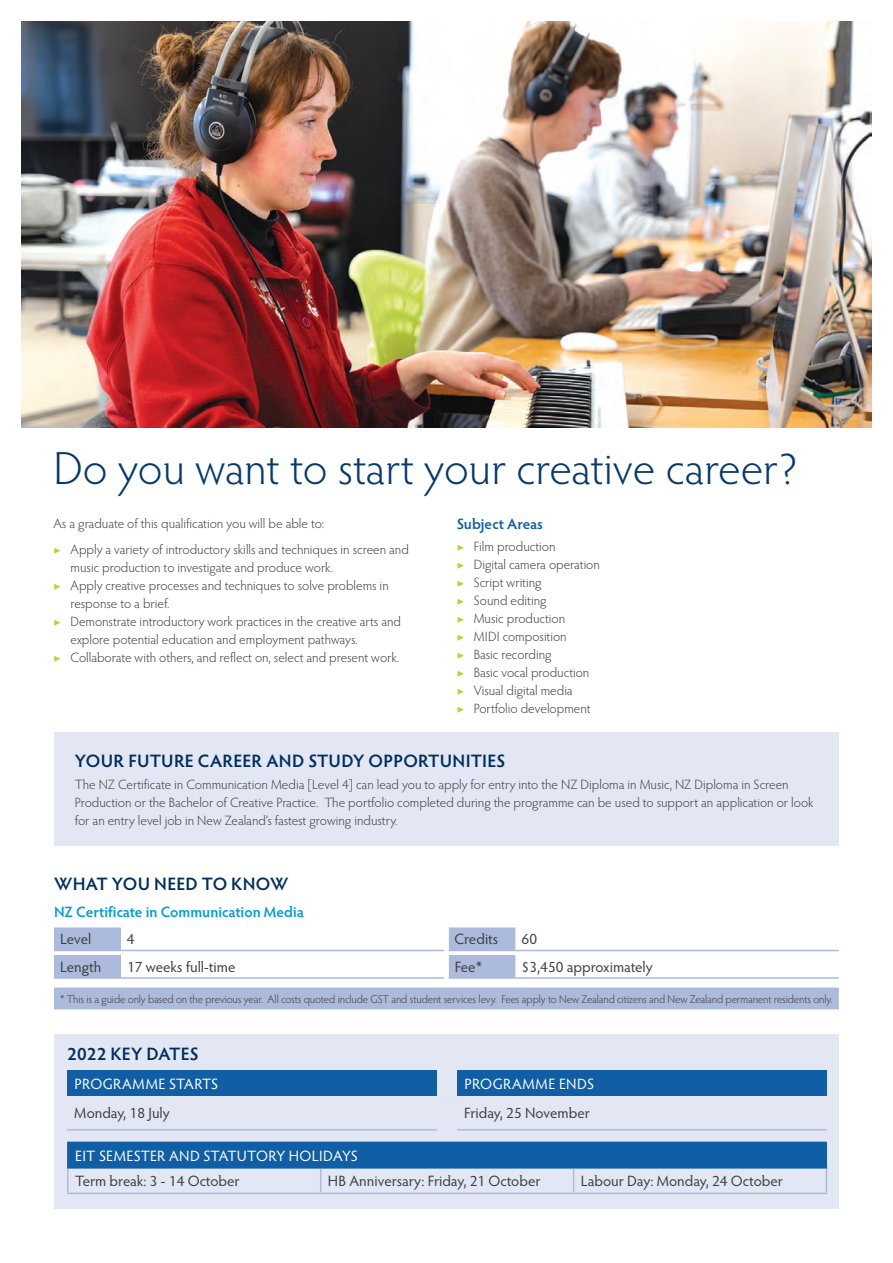
<style>
.page{position:relative;width:893px;height:1263px;background:#fff}
.page>*{position:absolute;margin:0;border:0;box-sizing:border-box;transform-origin:0 0}
.t1{font:300 46.5px "Hypatia Sans Pro";color:#06396d}
.t2{font:600 18px "Hypatia Sans Pro";letter-spacing:.01em;color:#002f5f}
.t3{font:15px "Hypatia Sans Pro";color:#3e3e3f}
.t4{font:15px "Hypatia Sans Pro";letter-spacing:.015em;color:#fff}
.t5{font:600 15px "Hypatia Sans Pro";color:#009dd5}
.t6{font:15px "Hypatia Sans Pro";letter-spacing:.035em;color:#fff}
.t7{font:600 15px "Hypatia Sans Pro";letter-spacing:-.005em;color:#105fa6}
.t8{font:300 13.5px/18px "Hypatia Sans Pro";color:#3e3e3f}
.t9{font:300 11.4px "Hypatia Sans Pro";letter-spacing:-.01em;color:#3e3e3f}
.s1{color:#bacf32}
</style>
<div class="page">
<div style="left:54px;top:732px;width:784px;height:114px;background:#e2e7f3"></div>
<svg style="left:54px;top:978px;width:785px;height:30px;fill:#acbbdc"></svg>
<svg style="left:54px;top:927px;width:785px;height:51px"></svg>
<hr style="left:54px;top:950px;width:67px;height:1px;background:#acbbdc">
<hr style="left:121px;top:950px;width:323px;height:1px;background:#acbbdc">
<hr style="left:449px;top:950px;width:67px;height:1px;background:#acbbdc">
<hr style="left:516px;top:950px;width:323px;height:1px;background:#acbbdc">
<hr style="left:54px;top:977px;width:67px;height:2px;background:#acbbdc">
<hr style="left:121px;top:977px;width:323px;height:2px;background:#acbbdc">
<hr style="left:54px;top:987px;width:67px;height:2px;background:#acbbdc">
<hr style="left:121px;top:987px;width:323px;height:2px;background:#acbbdc">
<hr style="left:449px;top:987px;width:67px;height:2px;background:#acbbdc">
<hr style="left:516px;top:987px;width:323px;height:2px;background:#acbbdc">
<hr style="left:54px;top:1008px;width:67px;height:1px;background:#acbbdc">
<hr style="left:121px;top:1008px;width:323px;height:1px;background:#acbbdc">
<hr style="left:449px;top:1008px;width:67px;height:1px;background:#acbbdc">
<hr style="left:516px;top:1008px;width:323px;height:1px;background:#acbbdc">
<hr style="left:449px;top:977px;width:67px;height:2px;background:#acbbdc">
<hr style="left:516px;top:977px;width:323px;height:2px;background:#acbbdc">
<img style="left:21px;top:21px;width:850px;height:406px">
<div style="left:54px;top:1034px;width:785px;height:175px;background:#e2e7f3"></div>
<div style="left:67px;top:1070px;width:370px;height:26px;background:#105fa6"></div>
<hr style="left:67px;top:1129px;width:153px;height:1px;background:#acbbdc">
<hr style="left:220px;top:1129px;width:217px;height:1px;background:#acbbdc">
<div style="left:457px;top:1070px;width:370px;height:26px;background:#105fa6"></div>
<hr style="left:457px;top:1129px;width:153px;height:1px;background:#acbbdc">
<hr style="left:610px;top:1129px;width:217px;height:1px;background:#acbbdc">
<div style="left:68px;top:1142px;width:758px;height:26px;background:#105fa6"></div>
<hr style="left:67px;top:1168px;width:2px;height:24px;background:#acbbdc">
<hr style="left:67px;top:1192px;width:254px;height:2px;background:#acbbdc">
<hr style="left:321px;top:1192px;width:253px;height:2px;background:#acbbdc">
<hr style="left:574px;top:1192px;width:253px;height:2px;background:#acbbdc">
<svg style="left:320px;top:1168px;width:1px;height:24px"></svg>
<svg style="left:573px;top:1168px;width:1px;height:24px"></svg>
<svg style="left:826px;top:1168px;width:1px;height:24px"></svg>
<hr style="left:67px;top:1141px;width:254px;height:2px;background:#105fa6">
<hr style="left:67px;top:1143px;width:2px;height:24px;background:#105fa6">
<hr style="left:321px;top:1141px;width:253px;height:2px;background:#105fa6">
<hr style="left:574px;top:1141px;width:252px;height:2px;background:#105fa6">
<hr style="left:67px;top:1167px;width:254px;height:1px;background:#105fa6">
<hr style="left:574px;top:1167px;width:253px;height:1px;background:#105fa6">
<h1 class="t1" style="left:54px;top:438px;width:747px">Do you want to start your creative career?</h1>
<p class="t8" style="left:54px;top:509px;width:357px;line-height:26.5px">As a graduate of this qualification you will be able to:<br><span class="s1">▶</span> Apply a variety of introductory skills and techniques in screen and</p>
<p class="t8" style="left:71px;top:558px;width:264px">music production to investigate and produce work.</p>
<p class="t8" style="left:54px;top:576px;width:337px"><span class="s1">▶</span> Apply creative processes and techniques to solve problems in</p>
<p class="t8" style="left:71px;top:594px;width:100px">response to a brief.</p>
<p class="t8" style="left:54px;top:612px;width:349px"><span class="s1">▶</span> Demonstrate introductory work practices in the creative arts and</p>
<p class="t8" style="left:71px;top:630px;width:289px">explore potential education and employment pathways.</p>
<p class="t8" style="left:54px;top:648px;width:347px"><span class="s1">▶</span> Collaborate with others, and reflect on, select and present work.</p>
<p class="t7" style="left:457px;top:514px;width:88px">Subject Areas</p>
<p class="t8" style="left:457px;top:538px;width:145px"><span class="s1">▶</span> Film production<br><span class="s1">▶</span> Digital camera operation <span class="s1">▶</span> Script writing<br><span class="s1">▶</span> Sound editing<br><span class="s1">▶</span> Music production<br><span class="s1">▶</span> MIDI composition<br><span class="s1">▶</span> Basic recording<br><span class="s1">▶</span> Basic vocal production <span class="s1">▶</span> Visual digital media<br><span class="s1">▶</span> Portfolio development</p>
<h2 class="t2" style="left:75px;top:748px;width:432px">YOUR FUTURE CAREER AND STUDY OPPORTUNITIES</h2>
<p class="t8" style="left:75px;top:775px;width:740px">The NZ Certificate in Communication Media [Level 4] can lead you to apply for entry into the NZ Diploma in Music, NZ Diploma in Screen<br>Production or the Bachelor of Creative Practice. The portfolio completed during the programme can be used to support an application or look for an entry level job in New Zealand’s fastest growing industry.</p>
<h2 class="t2" style="left:54px;top:872px;width:236px">WHAT YOU NEED TO KNOW</h2>
<p class="t5" style="left:54px;top:902px;width:251px">NZ Certificate in Communication Media</p>
<p class="t3" style="left:60px;top:929px;width:33px">Level</p>
<p class="t3" style="left:127px;top:929px;width:9px">4</p>
<p class="t3" style="left:455px;top:929px;width:45px">Credits</p>
<p class="t3" style="left:522px;top:929px;width:17px">60</p>
<p class="t3" style="left:60px;top:957px;width:43px">Length</p>
<p class="t3" style="left:127px;top:957px;width:110px">17 weeks full-time</p>
<p class="t3" style="left:455px;top:957px;width:29px">Fee*</p>
<p class="t3" style="left:522px;top:957px;width:133px">$3,450 approximately</p>
<p class="t9" style="left:60px;top:991px;width:774px">* This is a guide only based on the previous year. All costs quoted include GST and student services levy. Fees apply to New Zealand citizens and New Zealand permanent residents only.</p>
<h2 class="t2" style="left:67px;top:1042px;width:133px">2022 KEY DATES</h2>
<p class="t4" style="left:74px;top:1073px;width:145px">PROGRAMME STARTS</p>
<p class="t3" style="left:74px;top:1103px;width:97px">Monday, 18 July</p>
<p class="t6" style="left:464px;top:1073px;width:131px">PROGRAMME ENDS</p>
<p class="t3" style="left:464px;top:1103px;width:127px">Friday, 25 November</p>
<p class="t4" style="left:75px;top:1145px;width:284px">EIT SEMESTER AND STATUTORY HOLIDAYS</p>
<p class="t3" style="left:75px;top:1171px;width:166px">Term break: 3 - 14 October</p>
<p class="t3" style="left:328px;top:1171px;width:214px">HB Anniversary: Friday, 21 October</p>
<p class="t3" style="left:581px;top:1171px;width:204px">Labour Day: Monday, 24 October</p>
</div>
